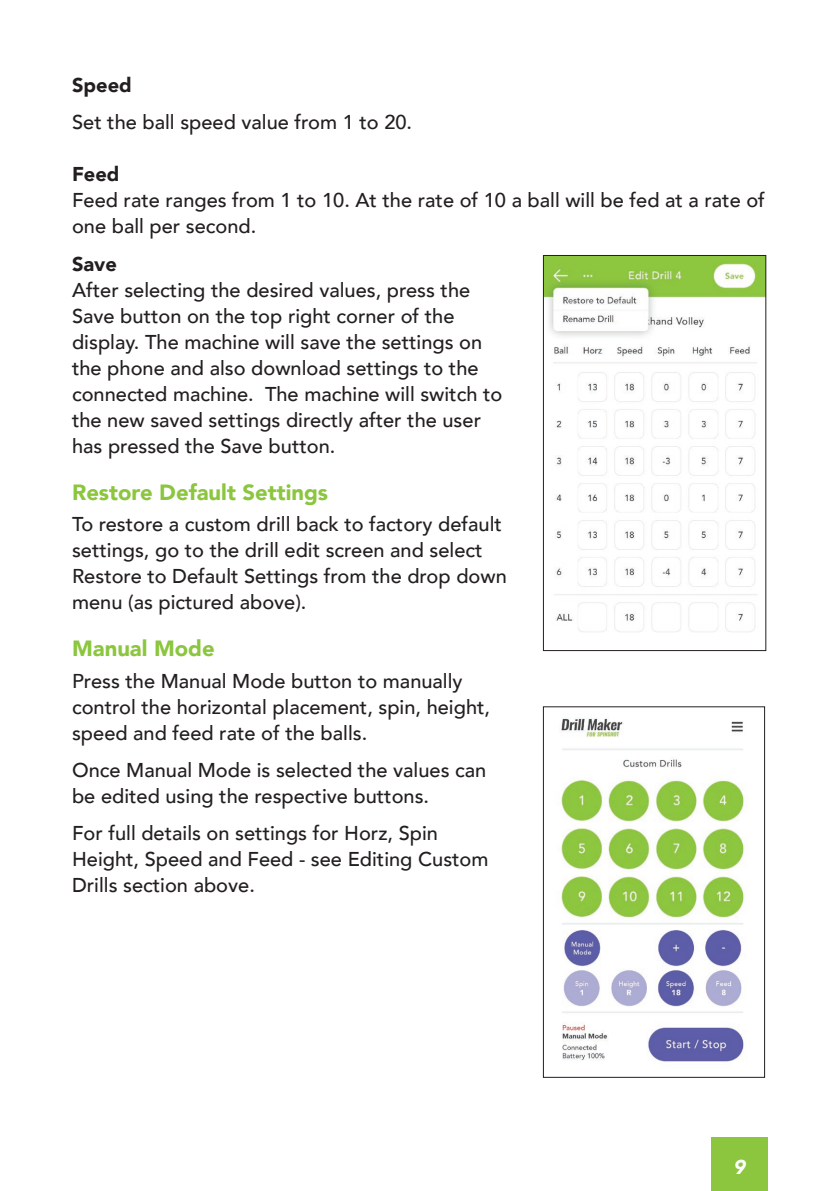
<style>
.page{position:relative;width:840px;height:1191px;background:#fff}
.page>*{position:absolute;margin:0;border:0;box-sizing:border-box;transform-origin:0 0}
.t1{font:900 22px "Avenir";color:#8bc63e}
.t2{font:500 20px/26px "Avenir";color:#231f20}
.t3{font:900 20px "Avenir";color:#231f20}
.t4{font:italic 900 20px "Avenir";color:#fff}
</style>
<div class="page">
<div style="left:710px;top:1137px;width:57px;height:54px;background:#8bc63e"></div>
<hr style="left:839px;top:0;width:1px;height:72px;background:#8bc63e">
<img style="left:561px;top:718px;width:183px;height:344px">
<div style="left:543px;top:706px;width:221px;height:371px;border:1px solid #231f20"></div>
<img style="left:545px;top:257px;width:218px;height:375px">
<div style="left:543px;top:255px;width:222px;height:396px;border:1px solid #231f20"></div>
<p class="t3" style="left:72px;top:68px;width:61px">Speed</p>
<p class="t2" style="left:72px;top:108px;width:341px">Set the ball speed value from 1 to 20.</p>
<p class="t3" style="left:72px;top:157px;width:49px">Feed</p>
<p class="t2" style="left:72px;top:186px;width:694px">Feed rate ranges from 1 to 10. At the rate of 10 a ball will be fed at a rate of one ball per second.</p>
<p class="t3" style="left:72px;top:247px;width:46px">Save</p>
<p class="t2" style="left:72px;top:276px;width:431px">After selecting the desired values, press the Save button on the top right corner of the display. The machine will save the settings on the phone and also download settings to the connected machine. The machine will switch to the new saved settings directly after the user has pressed the Save button.</p>
<p class="t1" style="left:72px;top:473px;width:257px">Restore Default Settings</p>
<p class="t2" style="left:72px;top:510px;width:436px">To restore a custom drill back to factory default settings, go to the drill edit screen and select Restore to Default Settings from the drop down menu (as pictured above).</p>
<p class="t1" style="left:72px;top:629px;width:144px">Manual Mode</p>
<p class="t2" style="left:72px;top:666px;width:419px">Press the Manual Mode button to manually control the horizontal placement, spin, height, speed and feed rate of the balls.</p>
<p class="t2" style="left:72px;top:756px;width:415px">Once Manual Mode is selected the values can be edited using the respective buttons.</p>
<p class="t2" style="left:72px;top:819px;width:418px">For full details on settings for Horz, Spin<br>Height, Speed and Feed - see Editing Custom<br>Drills section above.</p>
<p class="t4" style="left:733px;top:1150px;width:13px">9</p>
</div>
